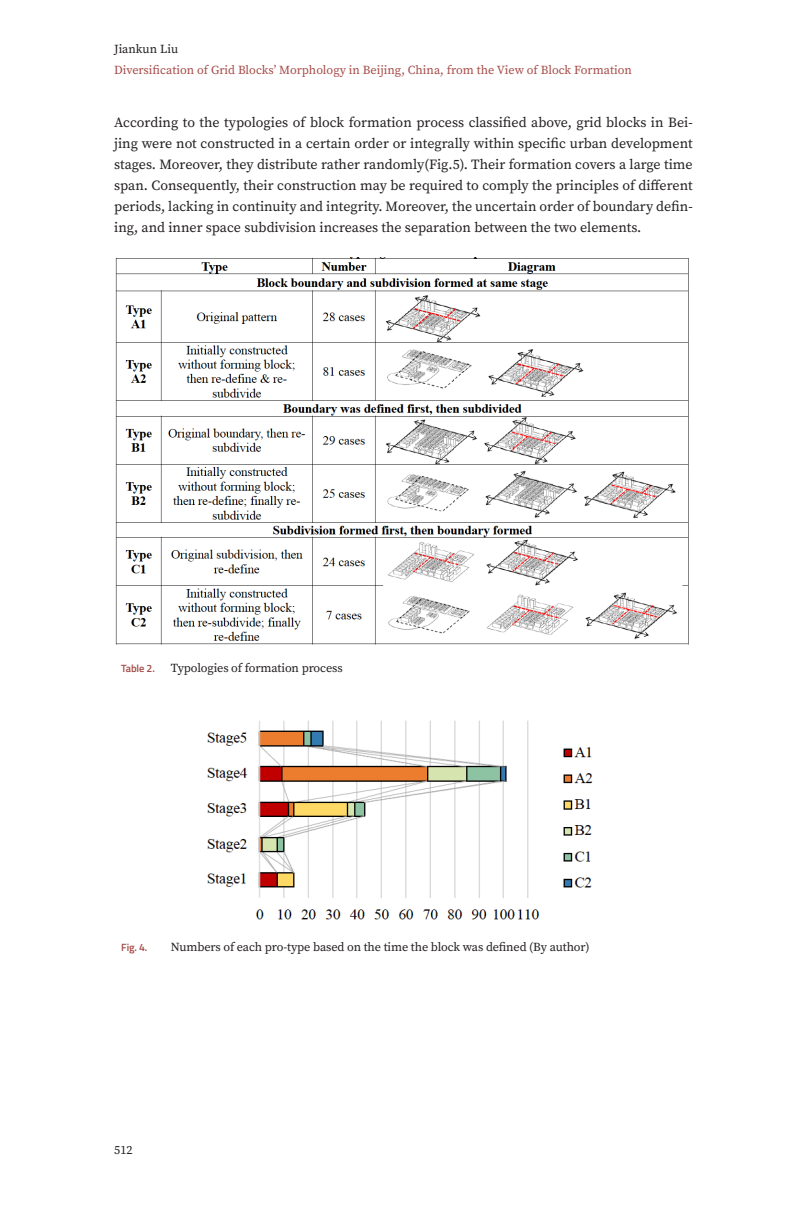
<style>
.page{position:relative;width:797px;height:1206px;background:#fff}
.page>*{position:absolute;margin:0;border:0;box-sizing:border-box;transform-origin:0 0}
.Body_normal_distance{font:14px/21px "Source Serif Pro";color:#231f20;text-align:justify}
.Caption_table{font:12.25px "Source Serif Pro";letter-spacing:-.01em;color:#231f20}
.t1{font:12.25px "Source Serif Pro";color:#a54c48}
.Caption_table-2{font:600 10.5px "Titillium Web";letter-spacing:-.01em;color:#a54c48}
</style>
<div class="page">
<img style="left:115px;top:257px;width:574px;height:388px">
<img style="left:207px;top:720px;width:386px;height:200px">
<p class="Caption_table" style="left:114px;top:41px;width:65px">Jiankun Liu</p>
<p class="t1" style="left:114px;top:62px;width:519px">Diversification of Grid Blocks’ Morphology in Beijing, China, from the View of Block Formation</p>
<p class="Body_normal_distance" style="left:114px;top:112px;width:579px">According to the typologies of block formation process classified above, grid blocks in Bei&shy;jing were not constructed in a certain order or integrally within specific urban development stages. Moreover, they distribute rather randomly(Fig.5). Their formation covers a large time span. Consequently, their construction may be required to comply the principles of different periods, lacking in continuity and integrity. Moreover, the uncertain order of boundary defin&shy;ing, and inner space subdivision increases the separation between the two elements.</p>
<p class="Caption_table-2" style="left:121px;top:660px;width:35px">Table 2.</p>
<p class="Caption_table" style="left:171px;top:659px;width:173px">Typologies of formation process</p>
<p class="Caption_table-2" style="left:121px;top:940px;width:28px">Fig. 4.</p>
<p class="Caption_table" style="left:171px;top:939px;width:420px">Numbers of each pro-type based on the time the block was defined (By author)</p>
<p class="Caption_table" style="left:114px;top:1141px;width:20px">512</p>
</div>
